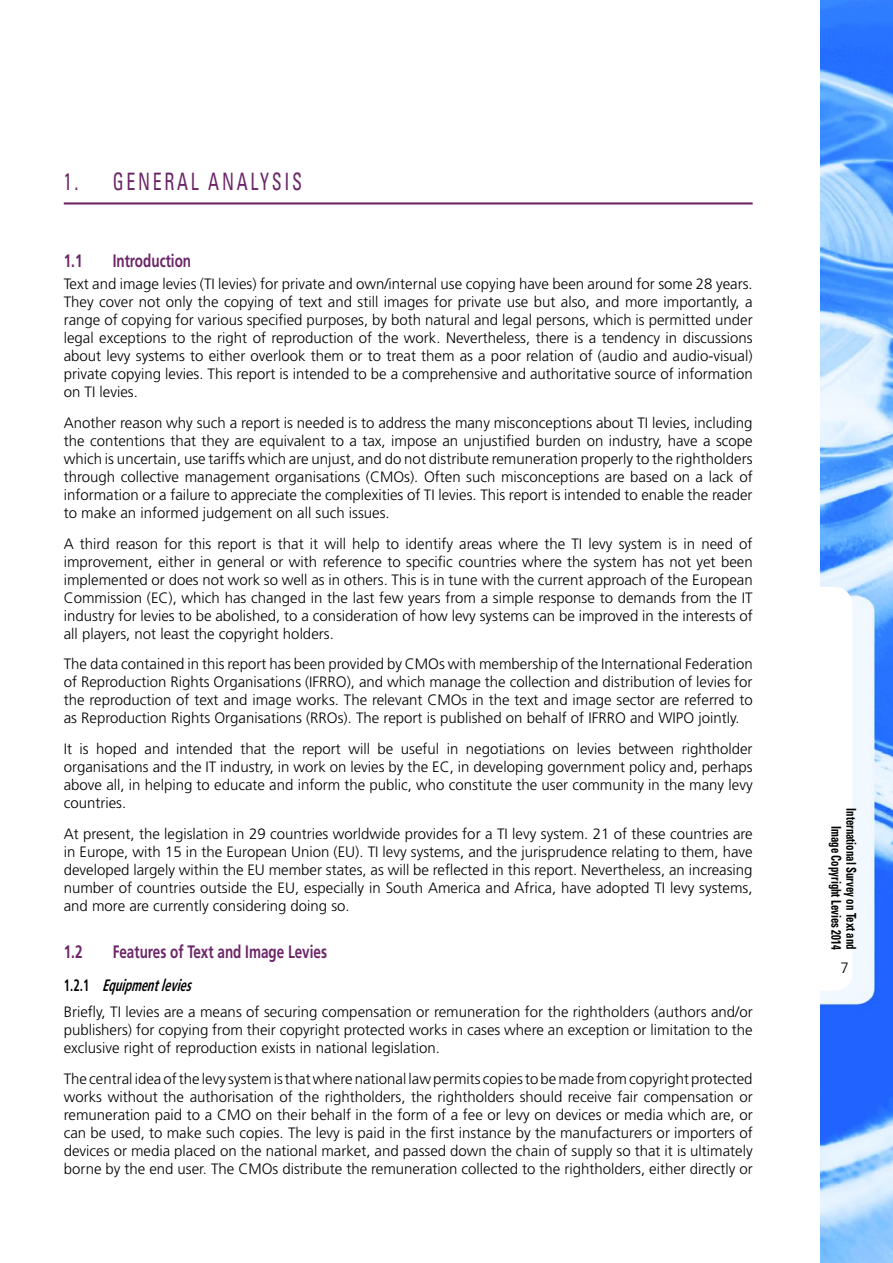
<style>
.page{position:relative;width:893px;height:1263px;background:#fff}
.page>*{position:absolute;margin:0;border:0;box-sizing:border-box;transform-origin:0 0}
.t1{font:condensed 24px "Univers";letter-spacing:.15em;color:#6c2668;scale:.75 1}
.t2{font:700 18px "Frutiger";color:#6c2668;scale:.75 1}
.t3{font:italic 700 condensed 16.5px "Frutiger";color:#000;scale:.75 1}
.t4{font:300 15px/18px "Frutiger";color:#000;text-align:justify}
.t5{font:700 condensed 13.5px/15px "Univers";color:#000;text-align:right;scale:.8 1}
.s1{font-style:normal}
</style>
<div class="page">
<img style="left:820px;top:0;width:73px;height:1263px">
<div style="left:768px;top:588px;width:84px;height:402px;background:#fff;border-radius:18px"></div>
<div style="left:767px;top:587px;width:86px;height:404px;border:2px solid #fff;border-radius:18px"></div>
<hr style="left:64px;top:202px;width:689px;height:3px;background:#6c2668">
<h1 class="t1" style="left:64px;top:166px;width:319px">1. GENERAL ANALYSIS</h1>
<p class="t2" style="left:64px;top:250px;width:27px">1.1</p>
<p class="t2" style="left:113px;top:250px;width:106px">Introduction</p>
<p class="t4" style="left:64px;top:275px;width:690px">Text and image levies (TI levies) for private and own/internal use copying have been around for some 28 years.<br>They cover not only the copying of text and still images for private use but also, and more importantly, a range of copying for various specified purposes, by both natural and legal persons, which is permitted under legal exceptions to the right of reproduction of the work. Nevertheless, there is a tendency in discussions about levy systems to either overlook them or to treat them as a poor relation of (audio and audio-visual) private copying levies. This report is intended to be a comprehensive and authoritative source of information on TI levies.</p>
<p class="t4" style="left:64px;top:414px;width:690px">Another reason why such a report is needed is to address the many misconceptions about TI levies, including the contentions that they are equivalent to a tax, impose an unjustified burden on industry, have a scope which is uncertain, use tariffs which are unjust, and do not distribute remuneration properly to the rightholders through collective management organisations (CMOs). Often such misconceptions are based on a lack of information or a failure to appreciate the complexities of TI levies. This report is intended to enable the reader to make an informed judgement on all such issues.</p>
<p class="t4" style="left:64px;top:534px;width:690px">A third reason for this report is that it will help to identify areas where the TI levy system is in need of improvement, either in general or with reference to specific countries where the system has not yet been implemented or does not work so well as in others. This is in tune with the current approach of the European Commission (EC), which has changed in the last few years from a simple response to demands from the IT industry for levies to be abolished, to a consideration of how levy systems can be improved in the interests of all players, not least the copyright holders.</p>
<p class="t4" style="left:64px;top:655px;width:690px">The data contained in this report has been provided by CMOs with membership of the International Federation of Reproduction Rights Organisations (IFRRO), and which manage the collection and distribution of levies for the reproduction of text and image works. The relevant CMOs in the text and image sector are referred to as Reproduction Rights Organisations (RROs). The report is published on behalf of IFRRO and WIPO jointly.</p>
<p class="t4" style="left:64px;top:740px;width:690px">It is hoped and intended that the report will be useful in negotiations on levies between rightholder organisations and the IT industry, in work on levies by the EC, in developing government policy and, perhaps above all, in helping to educate and inform the public, who constitute the user community in the many levy countries.</p>
<p class="t4" style="left:64px;top:825px;width:690px">At present, the legislation in 29 countries worldwide provides for a TI levy system. 21 of these countries are in Europe, with 15 in the European Union (EU). TI levy systems, and the jurisprudence relating to them, have developed largely within the EU member states, as will be reflected in this report. Nevertheless, an increasing number of countries outside the EU, especially in South America and Africa, have adopted TI levy systems, and more are currently considering doing so.</p>
<p class="t2" style="left:64px;top:941px;width:27px">1.2</p>
<p class="t2" style="left:113px;top:941px;width:287px">Features of Text and Image Levies</p>
<p class="t3" style="left:64px;top:975px;width:178px"><span class="s1">1 . 2 . 1</span> Equipmentlevies</p>
<p class="t4" style="left:64px;top:1003px;width:690px">Briefly, TI levies are a means of securing compensation or remuneration for the rightholders (authors and/or publishers) for copying from their copyright protected works in cases where an exception or limitation to the exclusive right of reproduction exists in national legislation.</p>
<p class="t4" style="left:64px;top:1070px;width:690px">The central idea of the levy system is that where national law permits copies to be made from copyright protected works without the authorisation of the rightholders, the rightholders should receive fair compensation or remuneration paid to a CMO on their behalf in the form of a fee or levy on devices or media which are, or can be used, to make such copies. The levy is paid in the first instance by the manufacturers or importers of devices or media placed on the national market, and passed down the chain of supply so that it is ultimately borne by the end user. The CMOs distribute the remuneration collected to the rightholders, either directly or</p>
<p class="t5" style="left:859px;top:808px;width:178px;rotate:90deg">International Survey on Text and<br>Image Copyright Levies 2014</p>
<p class="t4" style="left:841px;top:958px;width:10px">7</p>
</div>
